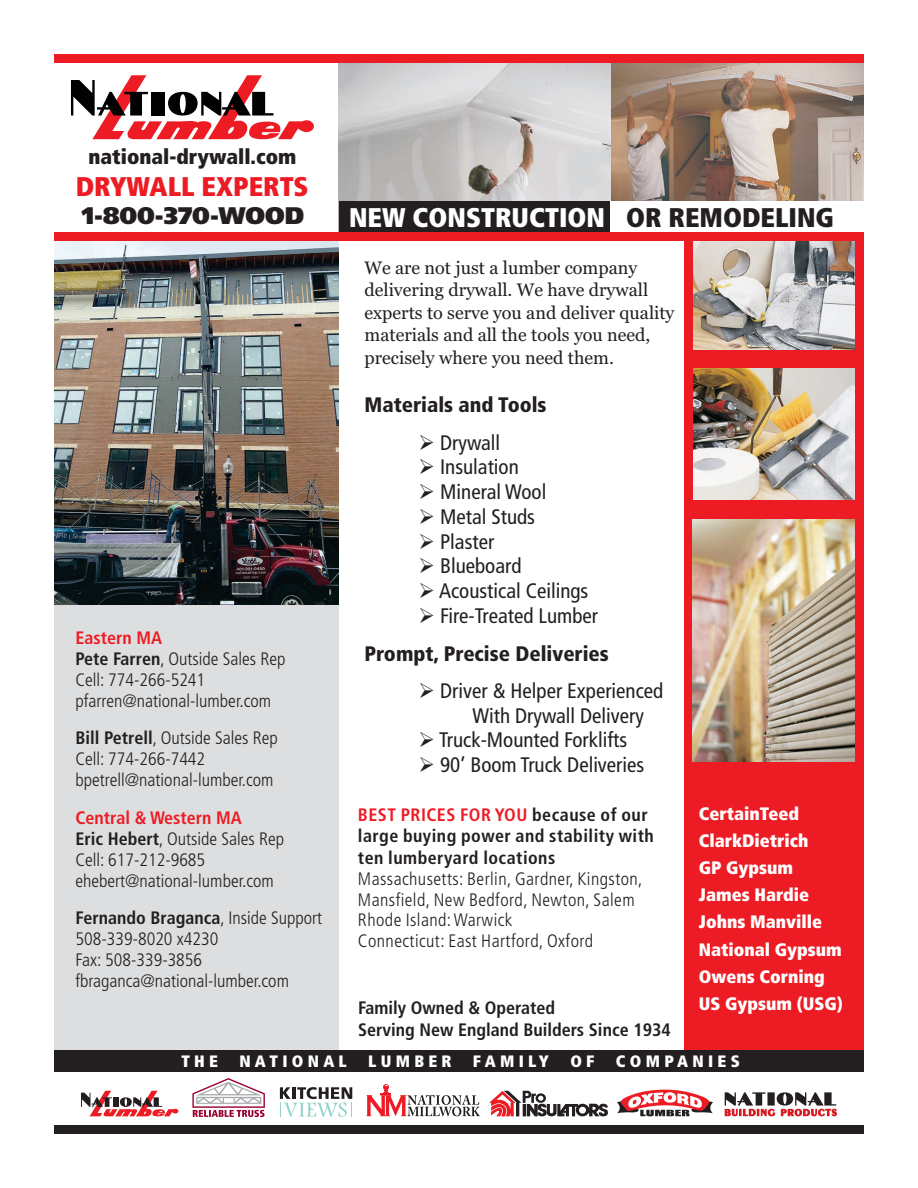
<style>
.page{position:relative;width:918px;height:1188px;background:#fff}
.page>*{position:absolute;margin:0;border:0;box-sizing:border-box;transform-origin:0 0}
.t1{font:900 condensed 27px "Frutiger LT";color:#fff}
.t2{font:900 condensed 27px "Frutiger LT";color:#ed1c24}
.t3{font:900 24px "Frutiger LT";color:#231f20}
.t4{font:condensed 21px/24.8px "Frutiger LT";color:#231f20}
.t5{font:900 condensed 21px/37.8px "Frutiger LT";color:#231f20}
.t6{font:900 condensed 21px "Frutiger LT";color:#231f20}
.t7{font:300 condensed 18px/21.1px "Frutiger LT";color:#231f20}
.t8{font:18px/22.5px "Georgia";color:#231f20}
.t9{font:300 condensed 18px/21px "Frutiger LT";letter-spacing:.025em;color:#231f20}
.t10{font:900 condensed 18px/27.2px "Frutiger LT";color:#fff}
.t11{font:700 condensed 18px/21.5px "Frutiger LT";letter-spacing:.025em;color:#231f20}
.t12{font:700 condensed 18px/21.5px "Frutiger LT";color:#231f20}
.t13{font:900 condensed 16.5px "Frutiger LT";letter-spacing:.26em;color:#fff}
.s1{font-weight:700;color:#ed1c24}
.s2{font-weight:700}
.s3{color:#231f20}
.s4{font-weight:400}
.s5{color:#ed1c24}
</style>
<div class="page">
<div style="left:54px;top:236px;width:284px;height:814px;background:#dddedf"></div>
<img style="left:54px;top:241px;width:284px;height:364px">
<div style="left:684px;top:233px;width:180px;height:818px;background:#ed1c24"></div>
<div style="left:54px;top:1125px;width:810px;height:9px;background:#231f20"></div>
<div style="left:54px;top:1050px;width:810px;height:22px;background:#231f20"></div>
<img style="left:339px;top:63px;width:525px;height:138px">
<img style="left:693px;top:368px;width:162px;height:131px">
<img style="left:693px;top:241px;width:162px;height:108px">
<img style="left:693px;top:520px;width:162px;height:242px">
<div style="left:339px;top:201px;width:272px;height:33px;background:#231f20"></div>
<div style="left:54px;top:233px;width:810px;height:8px;background:#ed1c24"></div>
<div style="left:54px;top:54px;width:810px;height:9px;background:#ed1c24"></div>
<svg style="left:71px;top:75px;width:243px;height:64px"></svg>
<svg style="left:81px;top:1091px;width:97px;height:25px"></svg>
<svg style="left:280px;top:1087px;width:72px;height:30px"></svg>
<svg style="left:367px;top:1084px;width:113px;height:32px"></svg>
<svg style="left:489px;top:1091px;width:119px;height:25px"></svg>
<svg style="left:617px;top:1089px;width:96px;height:27px"></svg>
<svg style="left:192px;top:1078px;width:73px;height:39px"></svg>
<svg style="left:725px;top:1092px;width:112px;height:24px"></svg>
<p class="t6" style="left:89px;top:148px;width:209px">national-drywall.com</p>
<h1 class="t2" style="left:76px;top:176px;width:234px">DRYWALL EXPERTS</h1>
<h2 class="t3" style="left:82px;top:206px;width:224px">1-800-370-WOOD</h2>
<p class="t7" style="left:76px;top:628px;width:211px"><span class="s1">Eastern MA<br></span><span class="s2">Pete Farren</span>, Outside Sales Rep<br>Cell: 774-266-5241 pfarren@national-lumber.com</p>
<p class="t7" style="left:76px;top:729px;width:204px"><span class="s2">Bill Petrell</span>, Outside Sales Rep<br>Cell: 774-266-7442 bpetrell@national-lumber.com</p>
<p class="t7" style="left:76px;top:808px;width:210px"><span class="s1">Central &amp; Western MA<br></span><span class="s2">Eric Hebert</span>, Outside Sales Rep<br>Cell: 617-212-9685 ehebert@national-lumber.com</p>
<p class="t7" style="left:76px;top:909px;width:248px"><span class="s2">Fernando Braganca</span>, Inside Support<br>508-339-8020 x4230<br>Fax: 508-339-3856 fbraganca@national-lumber.com</p>
<h1 class="t1" style="left:349px;top:207px;width:486px">NEW CONSTRUCTION <span class="s3">OR REMODELING</span></h1>
<p class="t8" style="left:365px;top:257px;width:311px">We are not just a lumber company delivering drywall. We have drywall experts to serve you and deliver quality materials and all the tools you need, precisely where you need them.</p>
<p class="t5" style="left:364px;top:388px;width:184px">Materials and Tools</p>
<p class="t4" style="left:418px;top:432px;width:83px">➢ Drywall</p>
<p class="t4" style="left:418px;top:456px;width:102px">➢ Insulation</p>
<p class="t4" style="left:418px;top:481px;width:129px">➢ Mineral Wool</p>
<p class="t4" style="left:418px;top:506px;width:118px">➢ Metal Studs</p>
<p class="t4" style="left:418px;top:531px;width:77px">➢ Plaster</p>
<p class="t4" style="left:418px;top:555px;width:104px">➢ Blueboard</p>
<p class="t4" style="left:418px;top:580px;width:171px">➢ Acoustical Ceilings</p>
<p class="t5" style="left:364px;top:598px;width:246px;text-indent:54px">➢ <span class="s4">Fire-Treated Lumber<br></span>Prompt, Precise Deliveries</p>
<p class="t4" style="left:472px;top:680px;width:192px;text-indent:-54px">➢ Driver &amp; Helper Experienced<br>With Drywall Delivery</p>
<p class="t4" style="left:418px;top:729px;width:210px">➢ Truck-Mounted Forklifts</p>
<p class="t4" style="left:418px;top:754px;width:227px">➢ 90’ Boom Truck Deliveries</p>
<p class="t11" style="left:358px;top:805px;width:297px"><span class="s5">BEST PRICES FOR YOU</span> because of our large buying power and stability with ten lumberyard locations</p>
<p class="t9" style="left:358px;top:869px;width:286px">Massachusetts: Berlin, Gardner, Kingston, Mansfield, New Bedford, Newton, Salem Rhode Island: Warwick<br>Connecticut: East Hartford, Oxford</p>
<p class="t12" style="left:358px;top:999px;width:314px">Family Owned &amp; Operated<br>Serving New England Builders Since 1934</p>
<p class="t10" style="left:699px;top:801px;width:145px">CertainTeed<br>ClarkDietrich<br>GP Gypsum<br>James Hardie<br>Johns Manville<br>National Gypsum<br>Owens Corning<br>US Gypsum (USG)</p>
<p class="t13" style="left:181px;top:1055px;width:38px">THE</p>
<p class="t13" style="left:239px;top:1055px;width:109px">NATIONAL</p>
<p class="t13" style="left:368px;top:1055px;width:85px">LUMBER</p>
<p class="t13" style="left:473px;top:1055px;width:77px">FAMILY</p>
<p class="t13" style="left:570px;top:1055px;width:26px">O F</p>
<p class="t13" style="left:616px;top:1055px;width:126px">COMPANIES</p>
</div>
